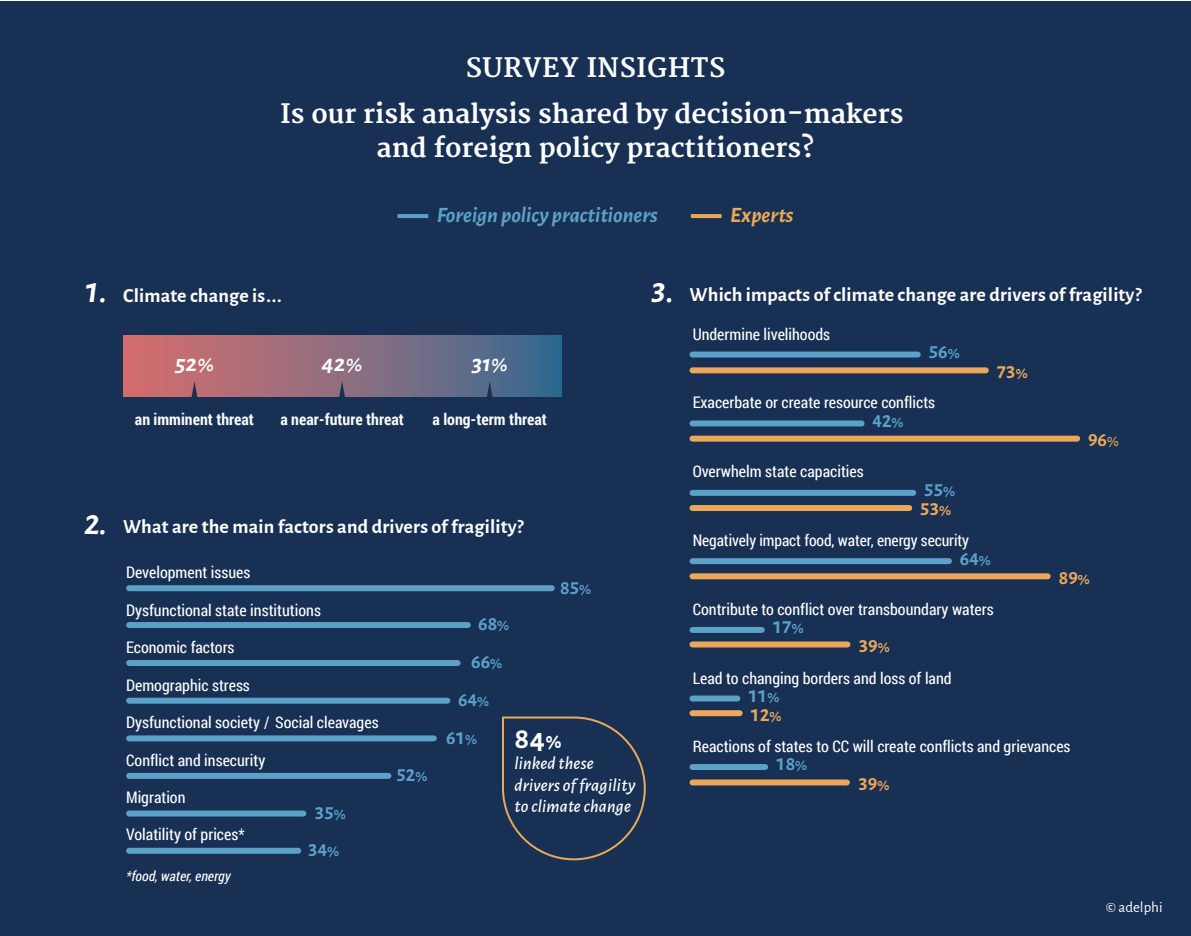
<style>
.page{position:relative;width:1191px;height:936px;background:#fff}
.page>*{position:absolute;margin:0;border:0;box-sizing:border-box;transform-origin:0 0}
.t1{font:italic 700 32px "Alegreya Sans";color:#fff}
.t2{font:700 30px "Alegreya Sans";color:#fff}
.t3{font:700 26px/46px "Merriweather";color:#fff;text-align:center}
.t4{font:italic 700 24px "Alegreya Sans";color:#fff}
.t5{font:italic 700 22px "Alegreya Sans";color:#5ba1c8}
.t6{font:italic 700 22px "Alegreya Sans";color:#eba859}
.t7{font:700 20px "Alegreya Sans";letter-spacing:.01em;color:#fff}
.t8{font:700 20px/37.2px "Alegreya Sans";color:#5ba1c8}
.t9{font:700 20px "Alegreya Sans";color:#eba859}
.t10{font:italic 500 18px/21.6px "Alegreya Sans";letter-spacing:.01em;color:#fff}
.t11{font:16px "Roboto Condensed";color:#fff}
.t12{font:700 16px "Roboto Condensed";color:#fafafa}
.t13{font:15px "Alegreya Sans";color:#fff}
.t14{font:italic 14px "Roboto Condensed";color:#fff}
.s1{font-style:italic;font-size:32px}
.s2{font-size:19px}
.s3{font-size:14px}
.s4{font-weight:800;font-size:18px}
.s5{color:#eba859}
.s6{font-size:14px;color:#eba859}
.s7{font-weight:500;font-size:14px}
.s8{font-weight:500}
</style>
<div class="page">
<div style="left:0;top:1px;width:1190px;height:934px;background:#173054"></div>
<hr style="left:397px;top:214px;width:31px;height:4px;background:#5ba1c8">
<svg style="left:691px;top:214px;width:30px;height:4px"></svg>
<div style="left:123px;top:336px;width:438px;height:60px;background:linear-gradient(to right,#dc6f6d,#3a6b91)"></div>
<svg style="left:191px;top:381px;width:6px;height:16px"></svg>
<svg style="left:339px;top:381px;width:6px;height:16px"></svg>
<svg style="left:487px;top:381px;width:6px;height:16px"></svg>
<div style="left:129px;top:585px;width:423px;height:6px;background:#5ba1c8"></div>
<div style="left:129px;top:622px;width:339px;height:6px;background:#5ba1c8"></div>
<div style="left:129px;top:660px;width:328px;height:6px;background:#5ba1c8"></div>
<div style="left:129px;top:697px;width:318px;height:6px;background:#5ba1c8"></div>
<div style="left:129px;top:735px;width:305px;height:6px;background:#5ba1c8"></div>
<div style="left:129px;top:772px;width:259px;height:6px;background:#5ba1c8"></div>
<div style="left:129px;top:810px;width:174px;height:6px;background:#5ba1c8"></div>
<div style="left:129px;top:847px;width:169px;height:6px;background:#5ba1c8"></div>
<svg style="left:502px;top:716px;width:144px;height:145px"></svg>
<div style="left:692px;top:641px;width:155px;height:6px;background:#eba859"></div>
<div style="left:692px;top:627px;width:70px;height:6px;background:#5ba1c8"></div>
<div style="left:692px;top:710px;width:47px;height:6px;background:#eba859"></div>
<div style="left:692px;top:695px;width:45px;height:6px;background:#5ba1c8"></div>
<div style="left:692px;top:779px;width:155px;height:6px;background:#eba859"></div>
<div style="left:692px;top:764px;width:73px;height:6px;background:#5ba1c8"></div>
<div style="left:692px;top:351px;width:225px;height:6px;background:#5ba1c8"></div>
<div style="left:692px;top:367px;width:293px;height:6px;background:#eba859"></div>
<div style="left:692px;top:420px;width:169px;height:6px;background:#5ba1c8"></div>
<div style="left:692px;top:435px;width:385px;height:6px;background:#eba859"></div>
<div style="left:692px;top:490px;width:221px;height:6px;background:#5ba1c8"></div>
<div style="left:692px;top:505px;width:217px;height:6px;background:#eba859"></div>
<div style="left:692px;top:558px;width:257px;height:6px;background:#5ba1c8"></div>
<div style="left:692px;top:573px;width:355px;height:6px;background:#eba859"></div>
<h3 class="t3" style="left:280px;top:46px;width:624px">SURVEY INSIGHTS<br>Is our risk analysis shared by decision-makers</h3>
<h3 class="t3" style="left:376px;top:126px;width:439px">and foreign policy practitioners?</h3>
<p class="t7" style="left:84px;top:284px;width:199px"><span class="s1">1.</span> Climate change is...</p>
<h3 class="t5" style="left:437px;top:202px;width:223px">Foreign policy practitioners</h3>
<h3 class="t6" style="left:730px;top:202px;width:65px">Experts</h3>
<p class="t7" style="left:651px;top:283px;width:492px"><span class="s1">3.</span> Which impacts of climate change are drivers of fragility?</p>
<p class="t11" style="left:692px;top:323px;width:139px">Undermine livelihoods</p>
<h3 class="t4" style="left:175px;top:349px;width:40px">52<span class="s2">%</span></h3>
<h3 class="t4" style="left:322px;top:349px;width:42px">42<span class="s2">%</span></h3>
<h3 class="t4" style="left:472px;top:349px;width:37px">31<span class="s2">%</span></h3>
<p class="t12" style="left:135px;top:408px;width:120px">an imminent threat</p>
<p class="t12" style="left:280px;top:408px;width:125px">a near-future threat</p>
<p class="t12" style="left:432px;top:408px;width:116px">a long-term threat</p>
<h1 class="t1" style="left:84px;top:505px;width:24px">2.</h1>
<p class="t7" style="left:123px;top:515px;width:402px">What are the main factors and drivers of fragility?</p>
<p class="t11" style="left:126px;top:561px;width:126px">Development issues</p>
<p class="t11" style="left:126px;top:598px;width:196px">Dysfunctional state institutions</p>
<p class="t11" style="left:126px;top:636px;width:110px">Economic factors</p>
<p class="t8" style="left:560px;top:569px;width:32px">85<span class="s3">%</span></p>
<p class="t8" style="left:478px;top:606px;width:32px">68<span class="s3">%</span></p>
<p class="t8" style="left:471px;top:643px;width:32px">66<span class="s3">%</span></p>
<p class="t8" style="left:458px;top:681px;width:32px">64<span class="s3">%</span></p>
<p class="t8" style="left:446px;top:719px;width:32px">61<span class="s3">%</span></p>
<p class="t11" style="left:126px;top:674px;width:125px">Demographic stress</p>
<p class="t11" style="left:126px;top:711px;width:254px">Dysfunctional society / Social cleavages</p>
<p class="t11" style="left:126px;top:748px;width:141px">Conflict and insecurity</p>
<p class="t11" style="left:126px;top:786px;width:61px">Migration</p>
<p class="t11" style="left:126px;top:823px;width:120px">Volatility of prices*</p>
<p class="t14" style="left:126px;top:866px;width:106px">*food, water, energy</p>
<h2 class="t2" style="left:514px;top:720px;width:48px">84<span class="s4">%</span></h2>
<p class="t10" style="left:514px;top:752px;width:122px">linked these drivers of fragility to climate change</p>
<p class="t8" style="left:396px;top:756px;width:32px">52<span class="s3">%</span></p>
<p class="t8" style="left:308px;top:794px;width:39px;text-align:center">35<span class="s3">%<br></span>34<span class="s3">%</span></p>
<p class="t8" style="left:928px;top:333px;width:32px">56<span class="s3">%</span></p>
<p class="t11" style="left:692px;top:391px;width:244px">Exacerbate or create resource conflicts</p>
<p class="t8" style="left:872px;top:402px;width:32px">42<span class="s3">%</span></p>
<p class="t11" style="left:692px;top:460px;width:173px">Overwhelm state capacities</p>
<p class="t8" style="left:920px;top:480px;width:36px;line-height:19.2px">55<span class="s3">%<br></span><span class="s5">53</span><span class="s6">%</span></p>
<p class="t11" style="left:692px;top:529px;width:278px">Negatively impact food, water, energy security</p>
<p class="t9" style="left:996px;top:360px;width:32px">73<span class="s3">%</span></p>
<p class="t8" style="left:960px;top:540px;width:32px">64<span class="s3">%</span></p>
<p class="t9" style="left:1088px;top:428px;width:32px">96<span class="s7">%</span></p>
<p class="t9" style="left:1058px;top:565px;width:32px">89<span class="s3">%</span></p>
<p class="t11" style="left:692px;top:598px;width:303px">Contribute to conflict over transboundary waters</p>
<p class="t8" style="left:772px;top:608px;width:32px">17<span class="s3">%</span></p>
<p class="t9" style="left:858px;top:634px;width:32px">39<span class="s3">%</span></p>
<p class="t11" style="left:692px;top:666px;width:260px">Lead to changing borders and loss of land</p>
<p class="t8" style="left:748px;top:686px;width:35px;line-height:18.6px">11<span class="s3">%<br></span><span class="s5">12</span><span class="s6">%</span></p>
<p class="t11" style="left:692px;top:735px;width:379px">Reactions of states to CC will create conflicts and grievances</p>
<p class="t8" style="left:776px;top:745px;width:32px">18<span class="s3">%</span></p>
<p class="t9" style="left:858px;top:771px;width:32px">39<span class="s3">%</span></p>
<p class="t13" style="left:1105px;top:898px;width:58px"><span class="s8">©</span> adelphi</p>
</div>
